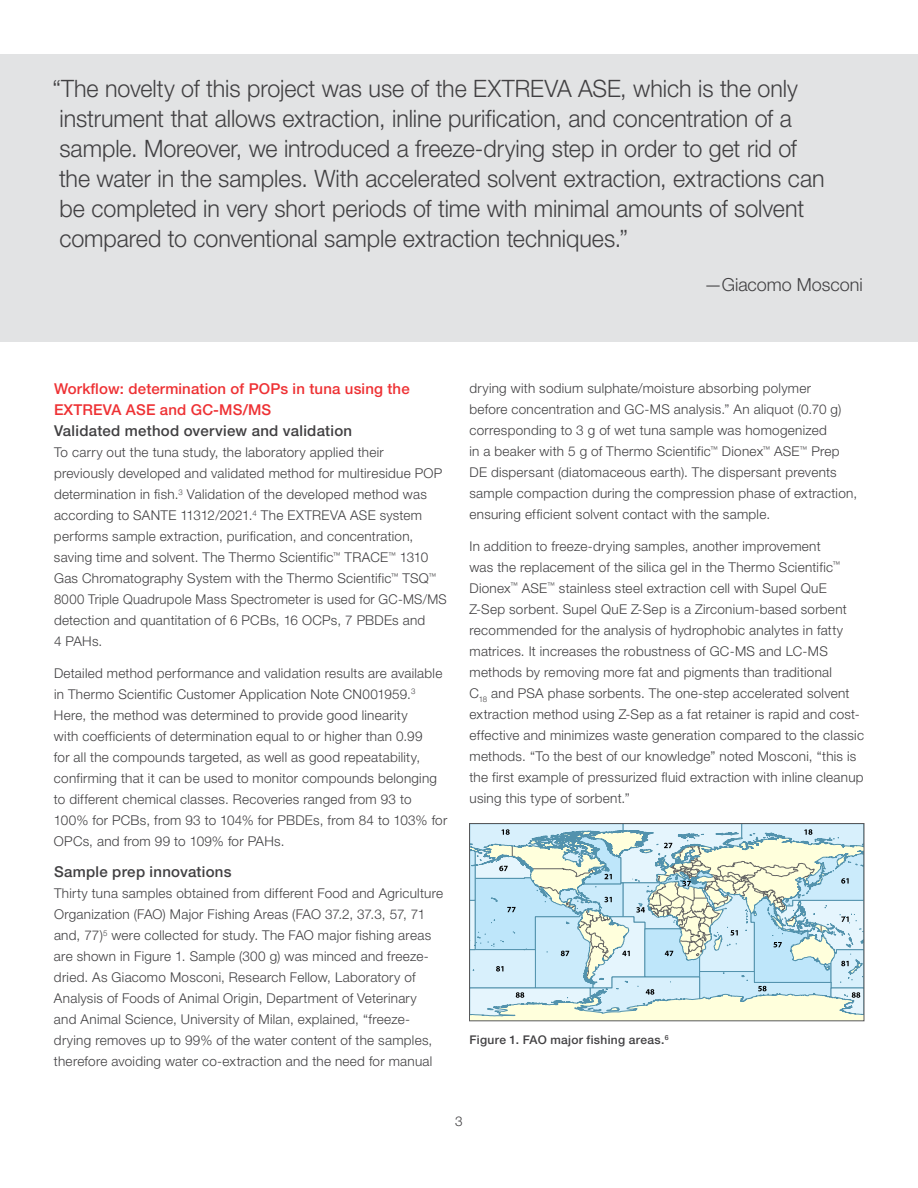
<style>
.page{position:relative;width:918px;height:1188px;background:#fff}
.page>*{position:absolute;margin:0;border:0;box-sizing:border-box;transform-origin:0 0}
.t1{font:300 24px/30px "Helvetica Neue LTW1 G";letter-spacing:-.005em;color:#414042}
.t2{font:300 18px "Helvetica Neue LTW1 G";color:#414042}
.t3{font:500 15px/21px "Helvetica Neue LTW1 G";letter-spacing:.01em;color:#ee3134}
.t4{font:500 15px "Helvetica Neue LTW1 G";letter-spacing:.02em;color:#414042}
.t5{font:300 13.5px/21px "Helvetica Neue LTW1 G";letter-spacing:.02em;color:#414042}
.t6{font:500 12px "Helvetica Neue LTW1 G";letter-spacing:.03em;color:#414042}
</style>
<div class="page">
<div style="left:0;top:54px;width:918px;height:288px;background:#e2e3e4"></div>
<svg style="left:471px;top:825px;width:391px;height:191px;background:#cae2e5"></svg>
<div style="left:469px;top:823px;width:395px;height:198px;border:1px solid #58595b"></div>
<p class="t1" style="left:52px;top:73px;width:774px">“The novelty of this project was use of the EXTREVA ASE, which is the only instrument that allows extraction, inline purification, and concentration of a sample. Moreover, we introduced a freeze-drying step in order to get rid of the water in the samples. With accelerated solvent extraction, extractions can be completed in very short periods of time with minimal amounts of solvent compared to conventional sample extraction techniques.”</p>
<h2 class="t2" style="left:704px;top:273px;width:160px">—Giacomo Mosconi</h2>
<p class="t3" style="left:54px;top:378px;width:357px">Workflow: determination of POPs in tuna using the<br>EXTREVA ASE and GC-MS/MS</p>
<p class="t4" style="left:54px;top:422px;width:300px">Validated method overview and validation</p>
<p class="t5" style="left:54px;top:442px;width:394px">To carry out the tuna study, the laboratory applied their previously developed and validated method for multiresidue POP determination in fish.<sup>3</sup> Validation of the developed method was according to SANTE 11312/2021.<sup>4</sup> The EXTREVA ASE system performs sample extraction, purification, and concentration, saving time and solvent. The Thermo Scientific<sup>™</sup> TRACE<sup>™</sup> 1310<br>Gas Chromatography System with the Thermo Scientific<sup>™</sup> TSQ<sup>™ </sup>8000 Triple Quadrupole Mass Spectrometer is used for GC-MS/MS detection and quantitation of 6 PCBs, 16 OCPs, 7 PBDEs and<br>4 PAHs.</p>
<p class="t5" style="left:54px;top:662px;width:395px">Detailed method performance and validation results are available in Thermo Scientific Customer Application Note CN001959.<sup>3<br></sup>Here, the method was determined to provide good linearity<br>with coefficients of determination equal to or higher than 0.99<br>for all the compounds targeted, as well as good repeatability, confirming that it can be used to monitor compounds belonging to different chemical classes. Recoveries ranged from 93 to 100% for PCBs, from 93 to 104% for PBDEs, from 84 to 103% for OPCs, and from 99 to 109% for PAHs.</p>
<p class="t4" style="left:54px;top:863px;width:179px">Sample prep innovations</p>
<p class="t5" style="left:54px;top:883px;width:391px">Thirty tuna samples obtained from different Food and Agriculture Organization (FAO) Major Fishing Areas (FAO 37.2, 37.3, 57, 71 and, 77)<sup>5</sup> were collected for study. The FAO major fishing areas are shown in Figure 1. Sample (300 g) was minced and freeze&shy;dried. As Giacomo Mosconi, Research Fellow, Laboratory of Analysis of Foods of Animal Origin, Department of Veterinary<br>and Animal Science, University of Milan, explained, “freeze&shy;drying removes up to 99% of the water content of the samples, therefore avoiding water co-extraction and the need for manual</p>
<p class="t5" style="left:469px;top:378px;width:389px">drying with sodium sulphate/moisture absorbing polymer<br>before concentration and GC-MS analysis.” An aliquot (0.70 g) corresponding to 3 g of wet tuna sample was homogenized<br>in a beaker with 5 g of Thermo Scientific<sup>™</sup> Dionex<sup>™</sup> ASE<sup>™</sup> Prep DE dispersant (diatomaceous earth). The dispersant prevents sample compaction during the compression phase of extraction, ensuring efficient solvent contact with the sample.</p>
<p class="t5" style="left:469px;top:535px;width:396px">In addition to freeze-drying samples, another improvement<br>was the replacement of the silica gel in the Thermo Scientific<sup>™ </sup>Dionex<sup>™</sup> ASE<sup>™</sup> stainless steel extraction cell with Supel QuE Z-Sep sorbent. Supel QuE Z-Sep is a Zirconium-based sorbent recommended for the analysis of hydrophobic analytes in fatty matrices. It increases the robustness of GC-MS and LC-MS methods by removing more fat and pigments than traditional<br>C<sub>18</sub> and PSA phase sorbents. The one-step accelerated solvent extraction method using Z-Sep as a fat retainer is rapid and cost&shy;effective and minimizes waste generation compared to the classic methods. “To the best of our knowledge” noted Mosconi, “this is the first example of pressurized fluid extraction with inline cleanup using this type of sorbent.”</p>
<p class="t6" style="left:470px;top:1033px;width:201px">Figure 1. FAO major fishing areas.<sup>6</sup></p>
<p class="t5" style="left:455px;top:1110px;width:9px">3</p>
</div>
